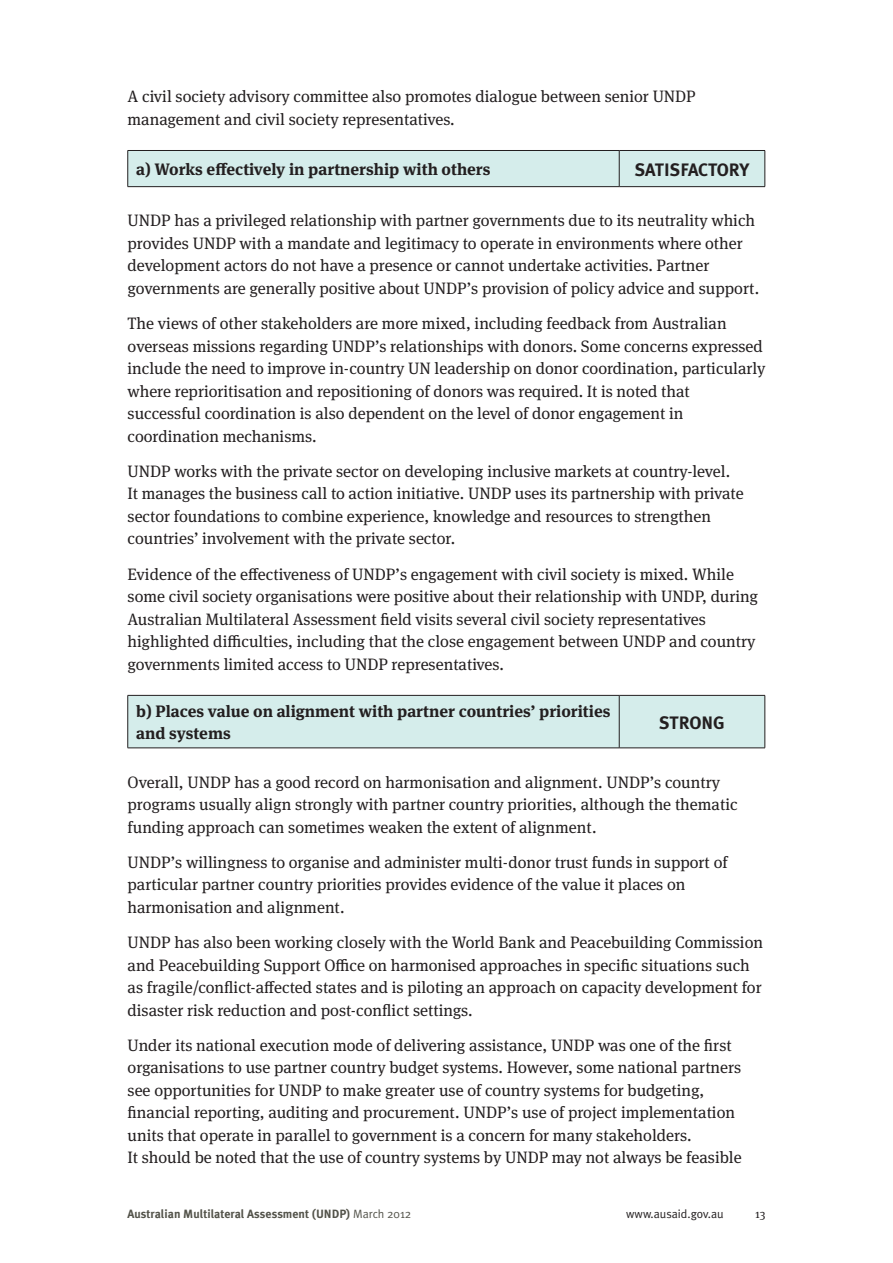
<style>
.page{position:relative;width:893px;height:1263px;background:#fff}
.page>*{position:absolute;margin:0;border:0;box-sizing:border-box;transform-origin:0 0}
._08bbbb_RIGHT_COLUMN{font:700 18px "Meta Plus";color:#231f20}
._04__BODY_TEXT{font:16.5px/22.5px "Meta Serif OT";color:#231f20}
._04__BODY_TEXT-2{font:700 16.5px/22.5px "Meta Serif OT";color:#231f20}
.t1{font:700 12px "Meta Plus";color:#53534a}
.t2{font:12px "Meta Plus Normal";color:#231f20}
.t3{font:12px "Meta Serif OT";color:#231f20}
.s1{font-family:"Meta Plus Normal";font-weight:400}
</style>
<div class="page">
<div style="left:128px;top:151px;width:637px;height:35px;background:#d5edeb"></div>
<hr style="left:128px;top:150px;width:491px;height:1px;background:#231f20">
<hr style="left:619px;top:150px;width:146px;height:1px;background:#231f20">
<hr style="left:619px;top:151px;width:1px;height:35px;background:#231f20">
<hr style="left:128px;top:186px;width:491px;height:1px;background:#231f20">
<hr style="left:619px;top:186px;width:146px;height:1px;background:#231f20">
<hr style="left:127px;top:151px;width:1px;height:35px;background:#231f20">
<hr style="left:765px;top:151px;width:1px;height:35px;background:#231f20">
<div style="left:128px;top:696px;width:637px;height:52px;background:#d5edeb"></div>
<hr style="left:128px;top:695px;width:491px;height:1px;background:#231f20">
<hr style="left:619px;top:695px;width:146px;height:1px;background:#231f20">
<hr style="left:619px;top:695px;width:1px;height:53px;background:#231f20">
<hr style="left:128px;top:748px;width:491px;height:1px;background:#231f20">
<hr style="left:619px;top:748px;width:146px;height:1px;background:#231f20">
<hr style="left:127px;top:695px;width:1px;height:53px;background:#231f20">
<hr style="left:765px;top:695px;width:1px;height:53px;background:#231f20">
<p class="_04__BODY_TEXT" style="left:128px;top:86px;width:570px">A civil society advisory committee also promotes dialogue between senior UNDP management and civil society representatives.</p>
<p class="_04__BODY_TEXT-2" style="left:136px;top:158px;width:356px">a) Works effectively in partnership with others</p>
<p class="_08bbbb_RIGHT_COLUMN" style="left:635px;top:159px;width:116px">SATISFACTORY</p>
<p class="_04__BODY_TEXT" style="left:128px;top:210px;width:633px">UNDP has a privileged relationship with partner governments due to its neutrality which provides UNDP with a mandate and legitimacy to operate in environments where other development actors do not have a presence or cannot undertake activities. Partner governments are generally positive about UNDP’s provision of policy advice and support.</p>
<p class="_04__BODY_TEXT" style="left:128px;top:312px;width:639px">The views of other stakeholders are more mixed, including feedback from Australian overseas missions regarding UNDP’s relationships with donors. Some concerns expressed include the need to improve in-country UN leadership on donor coordination, particularly where reprioritisation and repositioning of donors was required. It is noted that successful coordination is also dependent on the level of donor engagement in coordination mechanisms.</p>
<p class="_04__BODY_TEXT" style="left:128px;top:460px;width:618px">UNDP works with the private sector on developing inclusive markets at country-level.<br>It manages the business call to action initiative. UNDP uses its partnership with private sector foundations to combine experience, knowledge and resources to strengthen countries’ involvement with the private sector.</p>
<p class="_04__BODY_TEXT" style="left:128px;top:563px;width:632px">Evidence of the effectiveness of UNDP’s engagement with civil society is mixed. While some civil society organisations were positive about their relationship with UNDP, during Australian Multilateral Assessment field visits several civil society representatives highlighted difficulties, including that the close engagement between UNDP and country governments limited access to UNDP representatives.</p>
<p class="_04__BODY_TEXT-2" style="left:136px;top:700px;width:476px">b) Places value on alignment with partner countries’ priorities and systems</p>
<p class="_08bbbb_RIGHT_COLUMN" style="left:659px;top:712px;width:67px">STRONG</p>
<p class="_04__BODY_TEXT" style="left:128px;top:771px;width:612px">Overall, UNDP has a good record on harmonisation and alignment. UNDP’s country programs usually align strongly with partner country priorities, although the thematic funding approach can sometimes weaken the extent of alignment.</p>
<p class="_04__BODY_TEXT" style="left:128px;top:851px;width:602px">UNDP’s willingness to organise and administer multi-donor trust funds in support of particular partner country priorities provides evidence of the value it places on harmonisation and alignment.</p>
<p class="_04__BODY_TEXT" style="left:128px;top:931px;width:637px">UNDP has also been working closely with the World Bank and Peacebuilding Commission and Peacebuilding Support Office on harmonised approaches in specific situations such as fragile/conflict-affected states and is piloting an approach on capacity development for disaster risk reduction and post-conflict settings.</p>
<p class="_04__BODY_TEXT" style="left:128px;top:1034px;width:616px">Under its national execution mode of delivering assistance, UNDP was one of the first organisations to use partner country budget systems. However, some national partners see opportunities for UNDP to make greater use of country systems for budgeting, financial reporting, auditing and procurement. UNDP’s use of project implementation units that operate in parallel to government is a concern for many stakeholders.<br>It should be noted that the use of country systems by UNDP may not always be feasible</p>
<p class="t1" style="left:128px;top:1207px;width:285px">Australian Multilateral Assessment (UNDP) <span class="s1">March 2012</span></p>
<p class="t2" style="left:626px;top:1207px;width:99px">www.ausaid.gov.au</p>
<p class="t3" style="left:755px;top:1207px;width:12px">13</p>
</div>
